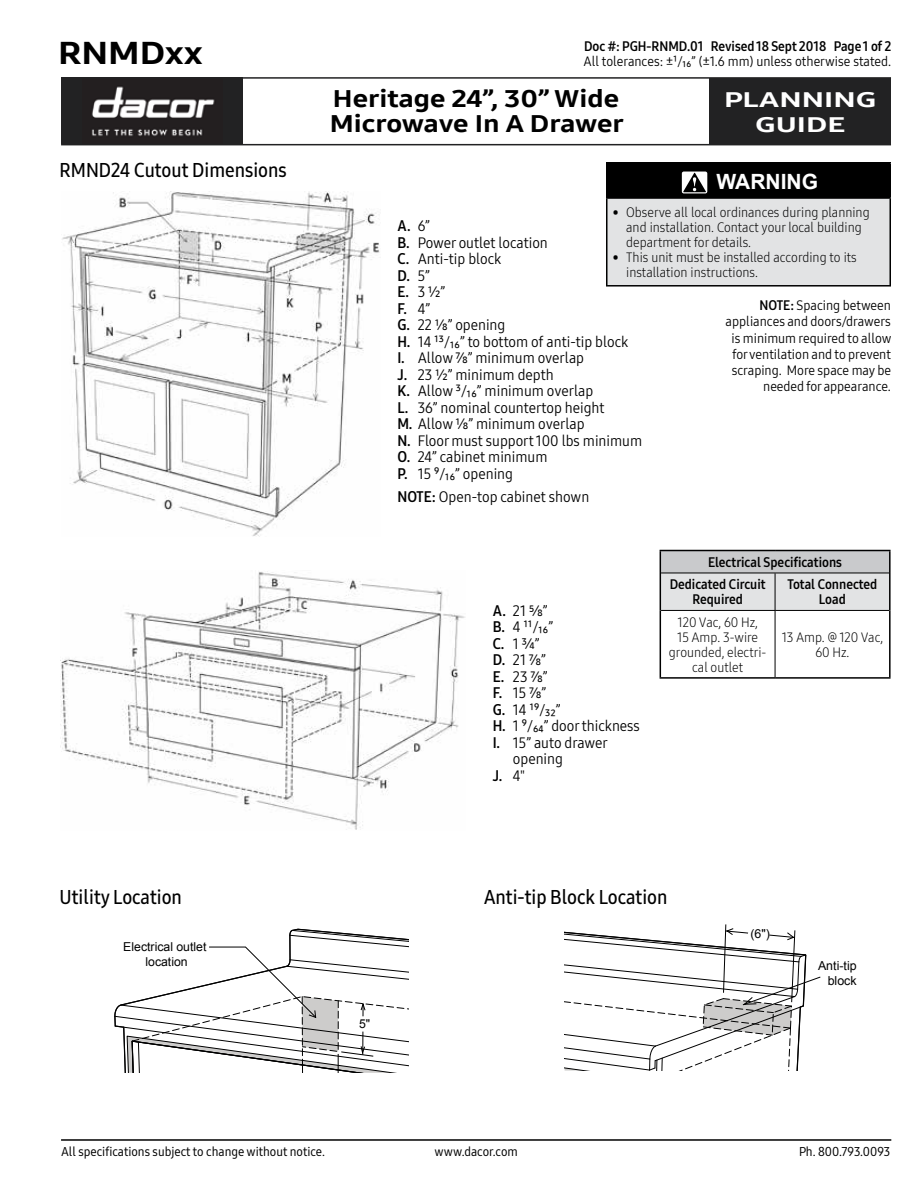
<style>
.page{position:relative;width:918px;height:1188px;background:#fff}
.page>*{position:absolute;margin:0;border:0;box-sizing:border-box;transform-origin:0 0}
.t1{font:31.5px "Samsung One 800";color:#000;scale:1.2 1}
.t2{font:24px/25.5px "Samsung One 800";color:#000;scale:1.2 1}
.t3{font:21px/25.2px "Samsung One 800";color:#fff;text-align:center;scale:1.5 1}
.t4{font:700 21px "Arial";color:#fff}
.t5{font:19.5px "Samsung One 600 C";color:#000}
.t6{font:15px/16.5px "Samsung One 400 C";color:#000}
.t7{font:15px "Samsung One 700 C";color:#000}
.t8{font:13.5px/15px "Samsung One 300 C";color:#000;text-align:center}
.t9{font:13.5px/16.2px "Samsung One 400 C";color:#000;text-align:right}
.t10{font:13.5px/22.5px "Samsung One 700 C";color:#000}
.t11{font:12.75px "Samsung One 500 C";color:#000}
.t12{font:12.45px/14.9px "Arial";color:#000;text-align:right}
.t13{font:12.3px/14.7px "Arial";color:#000;text-align:center}
.s1{font-family:"Samsung One 400 C"}
.s2{font-family:"Samsung One 700 C"}
</style>
<div class="page">
<hr style="left:61px;top:1139px;width:830px;height:2px;background:#000">
<div style="left:61px;top:77px;width:182px;height:67px;background:#222223"></div>
<div style="left:709px;top:78px;width:182px;height:67px;background:#222223"></div>
<img style="left:92px;top:86px;width:123px;height:50px">
<hr style="left:61px;top:144px;width:830px;height:1px;background:#222223">
<hr style="left:61px;top:77px;width:830px;height:2px;background:#222223">
<svg style="left:114px;top:928px;width:295px;height:145px"></svg>
<svg style="left:565px;top:924px;width:256px;height:147px"></svg>
<hr style="left:660px;top:550px;width:115px;height:1px;background:#000">
<svg style="left:660px;top:551px;width:229px;height:59px;background:#d4d5d7"></svg>
<hr style="left:775px;top:550px;width:116px;height:1px;background:#000">
<hr style="left:889px;top:551px;width:2px;height:22px;background:#000">
<hr style="left:660px;top:573px;width:1px;height:37px;background:#000">
<hr style="left:889px;top:573px;width:2px;height:37px;background:#000">
<hr style="left:660px;top:610px;width:1px;height:67px;background:#000">
<hr style="left:889px;top:610px;width:2px;height:67px;background:#000">
<hr style="left:660px;top:677px;width:115px;height:2px;background:#000">
<hr style="left:775px;top:677px;width:116px;height:2px;background:#000">
<hr style="left:775px;top:573px;width:1px;height:37px;background:#000">
<hr style="left:661px;top:610px;width:114px;height:1px;background:#000">
<hr style="left:775px;top:610px;width:114px;height:1px;background:#000">
<hr style="left:775px;top:611px;width:1px;height:66px;background:#000">
<hr style="left:661px;top:573px;width:114px;height:1px;background:#000">
<hr style="left:775px;top:573px;width:114px;height:1px;background:#000">
<div style="left:607px;top:163px;width:283px;height:35px;background:#000"></div>
<div style="left:607px;top:198px;width:283px;height:88px;background:#e2e3e4"></div>
<hr style="left:606px;top:199px;width:2px;height:86px;background:#000">
<hr style="left:890px;top:199px;width:1px;height:86px;background:#000">
<hr style="left:606px;top:285px;width:285px;height:2px;background:#000">
<hr style="left:606px;top:164px;width:2px;height:33px;background:#000">
<hr style="left:606px;top:162px;width:285px;height:2px;background:#000">
<hr style="left:890px;top:164px;width:1px;height:33px;background:#000">
<hr style="left:606px;top:197px;width:285px;height:2px;background:#000">
<div style="left:681px;top:171px;width:27px;height:23px;border:1px solid #000;border-radius:2px"></div>
<svg style="left:683px;top:172px;width:23px;height:20px"></svg>
<img style="left:62px;top:192px;width:318px;height:345px">
<img style="left:61px;top:571px;width:404px;height:259px">
<h1 class="t1" style="left:58px;top:31px;width:122px">RNMDxx</h1>
<h3 class="t5" style="left:60px;top:157px;width:229px">RMND24 Cutout Dimensions</h3>
<p class="t10" style="left:584px;top:34px;width:309px">Doc #: PGH-RNMD.01 Revised 18 Sept 2018 Page 1 of 2</p>
<p class="t9" style="left:583px;top:53px;width:309px">All tolerances: ±¹/₁₆” (±1.6 mm) unless otherwise stated.</p>
<h2 class="t2" style="left:330px;top:85px;width:246px">Heritage 24”, 30” Wide<br>Microwave In A Drawer</h2>
<h3 class="t3" style="left:724px;top:87px;width:103px">PLANNING<br>GUIDE</h3>
<h3 class="t4" style="left:717px;top:168px;width:103px">WARNING</h3>
<p class="t8" style="left:626px;top:205px;width:245px;text-align:left;text-indent:-14px">• Observe all local ordinances during planning and installation. Contact your local building department for details.</p>
<p class="t8" style="left:626px;top:250px;width:232px;text-align:left;text-indent:-14px">• This unit must be installed according to its installation instructions.</p>
<p class="t7" style="left:397px;top:216px;width:34px">A. <span class="s1">6”</span></p>
<p class="t6" style="left:397px;top:234px;width:152px"><span class="s2">B.</span> Power outlet location<br><span class="s2">C.</span> Anti-tip block</p>
<p class="t7" style="left:397px;top:265px;width:34px">D. <span class="s1">5”</span></p>
<p class="t6" style="left:397px;top:284px;width:50px"><span class="s2">E.</span> 3 1/2”</p>
<p class="t7" style="left:397px;top:298px;width:34px">F. <span class="s1">4”</span></p>
<p class="t6" style="left:397px;top:317px;width:246px"><span class="s2">G.</span> 22 1/8” opening<br><span class="s2">H.</span> 14 ¹³/₁₆” to bottom of anti-tip block<br><span class="s2">I.</span> Allow 7/8” minimum overlap<br><span class="s2">J.</span> 23 1/2” minimum depth<br><span class="s2">K.</span> Allow ³/₁₆” minimum overlap<br><span class="s2">L.</span> 36” nominal countertop height<br><span class="s2">M.</span> Allow 1/8” minimum overlap<br><span class="s2">N.</span> Floor must support 100 lbs minimum<br><span class="s2">O.</span> 24” cabinet minimum<br><span class="s2">P.</span> 15 ⁹/₁₆” opening</p>
<p class="t6" style="left:397px;top:488px;width:193px"><span class="s2">NOTE:</span> Open-top cabinet shown</p>
<p class="t9" style="left:726px;top:297px;width:167px"><span class="s2">NOTE:</span> Spacing between appliances and doors/drawers is minimum required to allow for ventilation and to prevent scraping. More space may be needed for appearance.</p>
<p class="t6" style="left:493px;top:602px;width:57px"><span class="s2">A.</span> 21 5/8”</p>
<p class="t6" style="left:493px;top:619px;width:62px"><span class="s2">B.</span> 4 ¹¹/₁₆”</p>
<p class="t6" style="left:493px;top:635px;width:49px"><span class="s2">C.</span> 1 3/4”</p>
<p class="t6" style="left:493px;top:652px;width:55px"><span class="s2">D.</span> 21 7/8”</p>
<p class="t6" style="left:493px;top:668px;width:57px"><span class="s2">E.</span> 23 7/8”</p>
<p class="t6" style="left:493px;top:685px;width:55px"><span class="s2">F.</span> 15 7/8”</p>
<p class="t6" style="left:493px;top:701px;width:69px"><span class="s2">G.</span> 14 ¹⁹/₃₂”</p>
<p class="t6" style="left:493px;top:718px;width:149px"><span class="s2">H.</span> 1 ⁹/₆₄” door thickness</p>
<p class="t6" style="left:493px;top:734px;width:117px"><span class="s2">I.</span> 15” auto drawer</p>
<p class="t6" style="left:513px;top:751px;width:52px">opening</p>
<p class="t7" style="left:493px;top:766px;width:34px">J. <span class="s1">4"</span></p>
<p class="t10" style="left:670px;top:551px;width:174px;text-indent:38px">Electrical Specifications<br>Dedicated Circuit</p>
<p class="t10" style="left:692px;top:588px;width:52px">Required</p>
<p class="t10" style="left:787px;top:577px;width:91px;line-height:15px;text-align:center">Total Connected<br>Load</p>
<p class="t8" style="left:669px;top:615px;width:99px">120 Vac, 60 Hz,<br>15 Amp. 3-wire grounded, electri&shy;cal outlet</p>
<p class="t8" style="left:782px;top:630px;width:103px">13 Amp. @ 120 Vac,<br>60 Hz.</p>
<h3 class="t5" style="left:60px;top:884px;width:124px">Utility Location</h3>
<h3 class="t5" style="left:484px;top:884px;width:185px">Anti-tip Block Location</h3>
<p class="t13" style="left:123px;top:939px;width:85px">Electrical outlet location</p>
<p class="t13" style="left:359px;top:1016px;width:13px">5"</p>
<p class="t12" style="left:750px;top:926px;width:21px">(6")</p>
<p class="t12" style="left:818px;top:958px;width:40px">Anti-tip block</p>
<p class="t11" style="left:61px;top:1143px;width:265px">All specifications subject to change without notice.</p>
<p class="t11" style="left:435px;top:1143px;width:85px">www.dacor.com</p>
<p class="t11" style="left:799px;top:1143px;width:93px">Ph. 800.793.0093</p>
</div>
